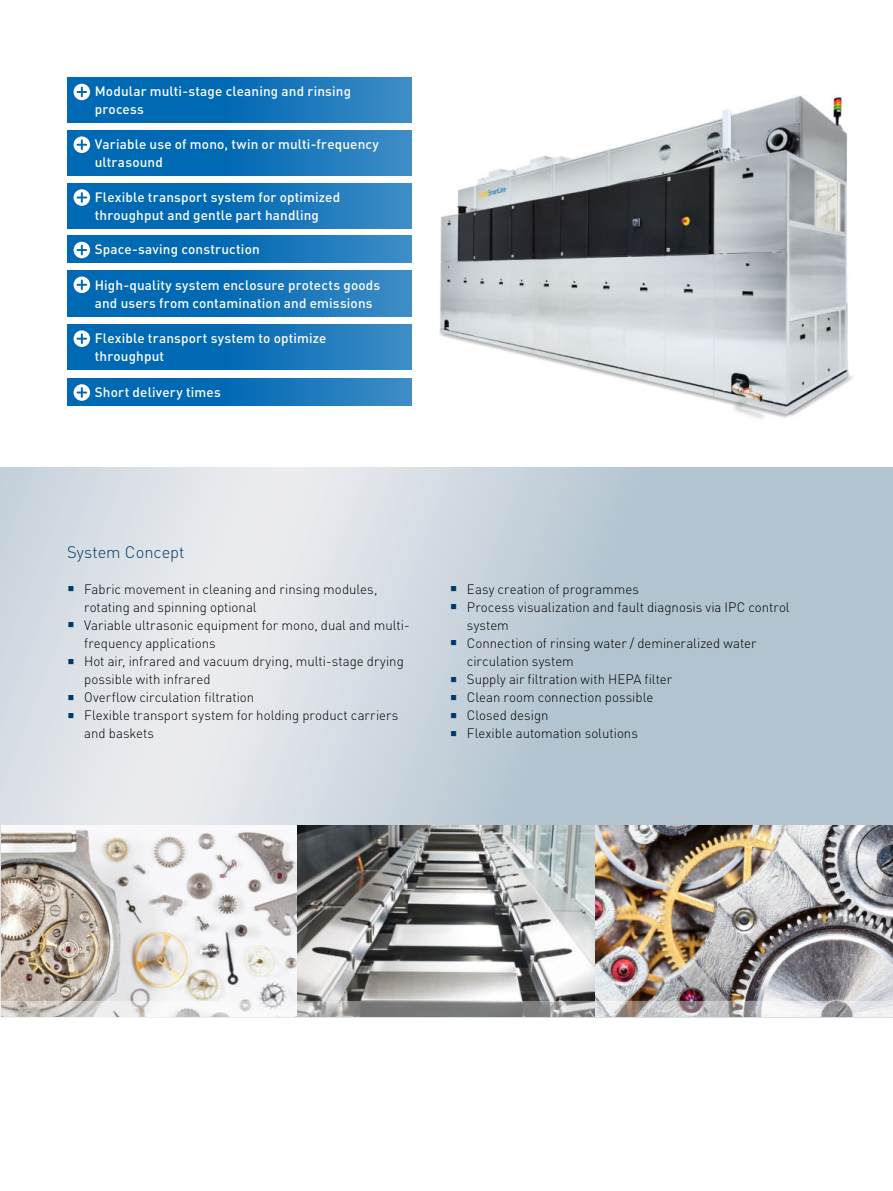
<style>
.page{position:relative;width:893px;height:1191px;background:#fff}
.page>*{position:absolute;margin:0;border:0;box-sizing:border-box;transform-origin:0 0}
.t1{font:300 16.5px "DIN Pro";color:#003869}
.t2{font:300 13.5px/18px "DIN Pro";color:#000}
.t3{font:500 13.5px/18px "DIN Pro";letter-spacing:.01em;color:#fff}
.s1{font-family:"Arial";font-weight:400;font-size:22.5px;color:#003869}
</style>
<div class="page">
<svg style="left:0;top:468px;width:893px;height:533px;background:#c9d4dc"></svg>
<img style="left:1px;top:825px;width:892px;height:176px">
<img style="left:387px;top:95px;width:466px;height:324px">
<svg style="left:0;top:1001px;width:893px;height:17px"></svg>
<div style="left:67px;top:77px;width:345px;height:46px;background:linear-gradient(to right,#0060b0,#3286c2)"></div>
<svg style="left:74px;top:84px;width:16px;height:16px"></svg>
<div style="left:67px;top:130px;width:345px;height:45px;background:linear-gradient(to right,#0060b0,#3286c2)"></div>
<svg style="left:74px;top:136px;width:16px;height:17px"></svg>
<div style="left:67px;top:183px;width:345px;height:45px;background:linear-gradient(to right,#0060b0,#3286c2)"></div>
<svg style="left:74px;top:189px;width:16px;height:17px"></svg>
<div style="left:67px;top:270px;width:345px;height:47px;background:linear-gradient(to right,#0060b0,#3286c2)"></div>
<svg style="left:74px;top:276px;width:16px;height:17px"></svg>
<div style="left:67px;top:378px;width:345px;height:27px;background:linear-gradient(to right,#0060b0,#3286c2)"></div>
<svg style="left:74px;top:384px;width:16px;height:17px"></svg>
<div style="left:67px;top:324px;width:345px;height:45px;background:linear-gradient(to right,#0060b0,#3286c2)"></div>
<svg style="left:74px;top:330px;width:16px;height:17px"></svg>
<div style="left:67px;top:235px;width:345px;height:28px;background:linear-gradient(to right,#0060b0,#3286c2)"></div>
<svg style="left:74px;top:242px;width:16px;height:16px"></svg>
<p class="t3" style="left:95px;top:84px;width:258px">Modular multi-stage cleaning and rinsing process</p>
<p class="t3" style="left:95px;top:136px;width:286px">Variable use of mono, twin or multi-frequency ultrasound</p>
<p class="t3" style="left:95px;top:189px;width:247px">Flexible transport system for optimized throughput and gentle part handling</p>
<p class="t3" style="left:95px;top:242px;width:166px">Space-saving construction</p>
<p class="t3" style="left:95px;top:277px;width:287px">High-quality system enclosure protects goods and users from contamination and emissions</p>
<p class="t3" style="left:95px;top:330px;width:233px">Flexible transport system to optimize throughput</p>
<p class="t3" style="left:95px;top:384px;width:128px">Short delivery times</p>
<p class="t1" style="left:67px;top:545px;width:119px">System Concept</p>
<p class="t2" style="left:84px;top:581px;width:295px;text-indent:-17px"><span class="s1">▪</span> Fabric movement in cleaning and rinsing modules, rotating and spinning optional</p>
<p class="t2" style="left:84px;top:617px;width:327px;text-indent:-17px"><span class="s1">▪</span> Variable ultrasonic equipment for mono, dual and multi&shy;frequency applications</p>
<p class="t2" style="left:84px;top:653px;width:321px;text-indent:-17px"><span class="s1">▪</span> Hot air, infrared and vacuum drying, multi-stage drying possible with infrared</p>
<p class="t2" style="left:67px;top:689px;width:189px"><span class="s1">▪</span> Overflow circulation filtration</p>
<p class="t2" style="left:84px;top:707px;width:316px;text-indent:-17px"><span class="s1">▪</span> Flexible transport system for holding product carriers and baskets</p>
<p class="t2" style="left:450px;top:581px;width:191px"><span class="s1">▪</span> Easy creation of programmes</p>
<p class="t2" style="left:467px;top:599px;width:324px;text-indent:-17px"><span class="s1">▪</span> Process visualization and fault diagnosis via IPC control system</p>
<p class="t2" style="left:467px;top:635px;width:291px;text-indent:-17px"><span class="s1">▪</span> Connection of rinsing water / demineralized water circulation system</p>
<p class="t2" style="left:450px;top:671px;width:224px"><span class="s1">▪</span> Supply air filtration with HEPA filter</p>
<p class="t2" style="left:450px;top:689px;width:205px"><span class="s1">▪</span> Clean room connection possible</p>
<p class="t2" style="left:450px;top:707px;width:100px"><span class="s1">▪</span> Closed design</p>
<p class="t2" style="left:450px;top:725px;width:190px"><span class="s1">▪</span> Flexible automation solutions</p>
</div>
